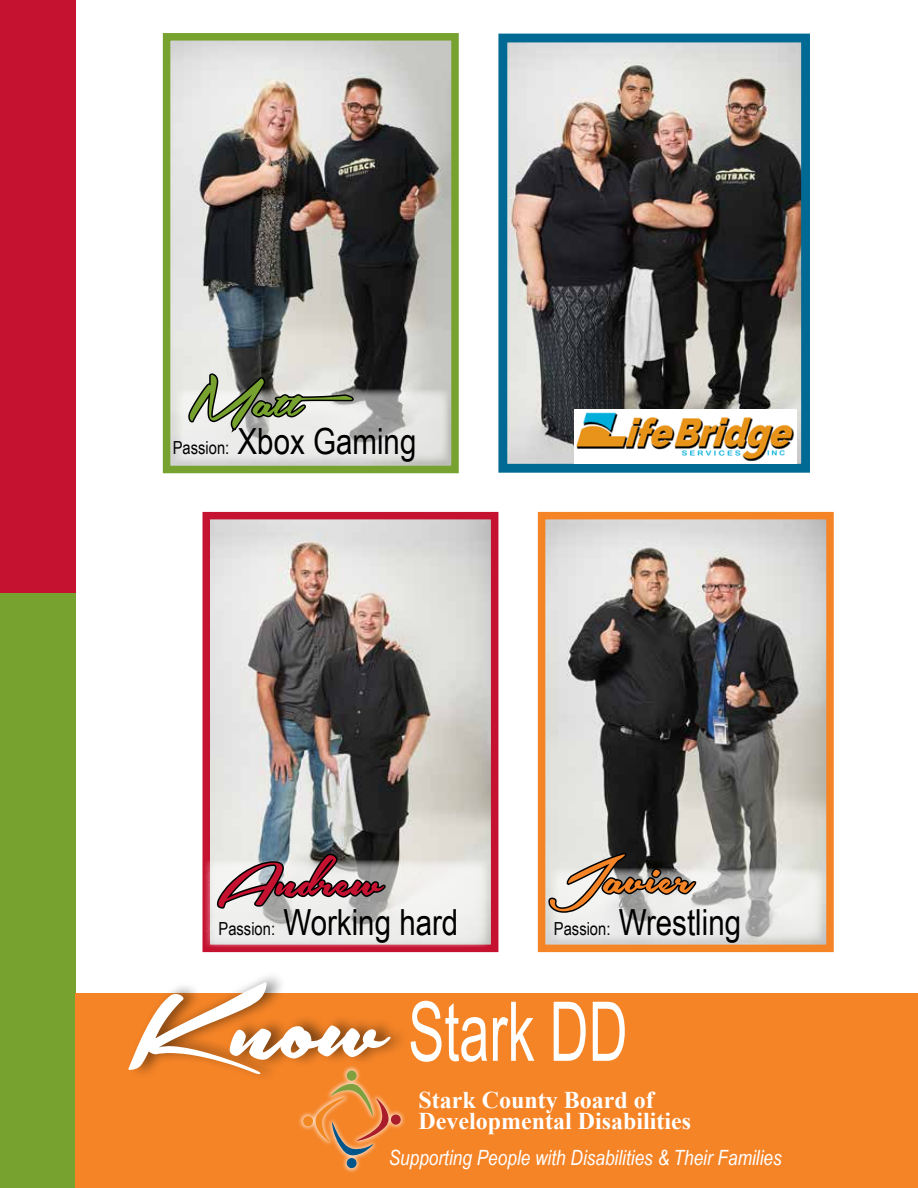
<style>
.page{position:relative;width:918px;height:1188px;background:#fff}
.page>*{position:absolute;margin:0;border:0;box-sizing:border-box;transform-origin:0 0}
.t1{font:82.5px "Arial Narrow";color:#fff;scale:.8 1}
.t2{font:72px "Southern Aire Personal Use Only";color:#f58427}
.t3{font:72px "Southern Aire Personal Use Only";color:#c41230}
.t4{font:36px "Arial Narrow";color:#000}
.t5{font:700 24px/21px "Times New Roman";color:#fff}
.t6{font:italic 21px "Arial Narrow";color:#fff}
.t7{font:18px "Arial Narrow";color:#000}
.s1{font-size:18px}
.s2{font-family:"Southern Aire Personal Use Only";font-size:157.5px}
</style>
<div class="page">
<div style="left:0;top:593px;width:76px;height:595px;background:#78a22f"></div>
<div style="left:0;top:1px;width:76px;height:592px;background:#c41230"></div>
<div style="left:76px;top:994px;width:842px;height:194px;background:#f58427"></div>
<div style="left:298px;top:1065px;width:108px;height:108px;background:#fff;opacity:.75"></div>
<svg style="left:315px;top:1084px;width:74px;height:71px"></svg>
<div style="left:303px;top:1116px;width:10px;height:10px;background:#f28821;border-radius:50%"></div>
<div style="left:347px;top:1158px;width:10px;height:10px;background:#00558b;border-radius:50%"></div>
<div style="left:391px;top:1115px;width:10px;height:10px;background:#a91e2a;border-radius:50%"></div>
<div style="left:127px;top:970px;width:283px;height:113px;background:#000;opacity:.5"></div>
<img style="left:508px;top:44px;width:292px;height:419px">
<div style="left:498px;top:34px;width:312px;height:439px;border:9px solid #006994"></div>
<img style="left:211px;top:521px;width:278px;height:329px">
<div style="left:202px;top:512px;width:296px;height:440px;border:8px solid #c41230"></div>
<img style="left:547px;top:521px;width:278px;height:337px">
<div style="left:538px;top:512px;width:296px;height:440px;border:8px solid #f58427"></div>
<img style="left:172px;top:42px;width:278px;height:337px">
<div style="left:163px;top:33px;width:296px;height:440px;border:8px solid #78a22f"></div>
<img style="left:575px;top:409px;width:222px;height:55px">
<svg style="left:538px;top:858px;width:296px;height:94px;background:#dbc7b5"></svg>
<svg style="left:547px;top:851px;width:151px;height:64px"></svg>
<svg style="left:202px;top:850px;width:296px;height:103px;fill:#ececea"></svg>
<svg style="left:163px;top:379px;width:296px;height:94px;background:#c0c8b1"></svg>
<svg style="left:215px;top:852px;width:173px;height:59px;background:#919291"></svg>
<svg style="left:186px;top:371px;width:168px;height:62px;background:#a8a8a6"></svg>
<p class="t4" style="left:187px;top:415px;width:231px"><sup>Matt</sup>Xbox Gaming</p>
<p class="t7" style="left:173px;top:435px;width:58px">Passion:</p>
<h2 class="t3" style="left:217px;top:843px;width:167px">Andrew</h2>
<p class="t4" style="left:219px;top:896px;width:241px"><span class="s1">Passion:</span> Working hard</p>
<h2 class="t2" style="left:546px;top:840px;width:148px">Javier</h2>
<p class="t4" style="left:554px;top:896px;width:189px"><span class="s1">Passion:</span> Wrestling</p>
<h1 class="t1" style="left:125px;top:971px;width:630px"><span class="s2">Know</span> Stark DD</h1>
<p class="t5" style="left:418px;top:1089px;width:274px">Stark County Board of<br>Developmental Disabilities</p>
<p class="t6" style="left:389px;top:1143px;width:394px">Supporting People with Disabilities &amp; Their Families</p>
</div>
